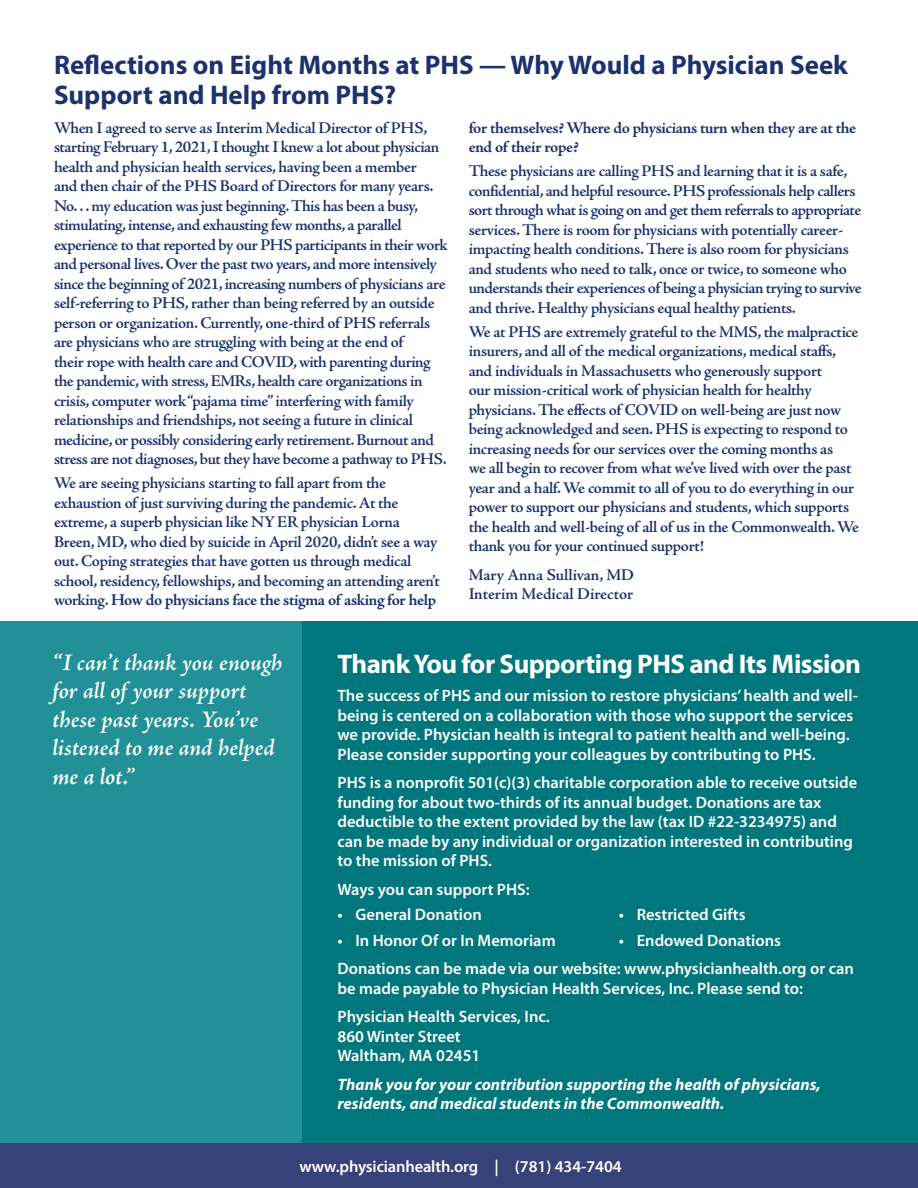
<style>
.page{position:relative;width:918px;height:1188px;background:#fff}
.page>*{position:absolute;margin:0;border:0;box-sizing:border-box;transform-origin:0 0}
.t1{font:700 27px/30px "Myriad Pro";color:#1b326e}
.t2{font:700 27px "Myriad Pro";letter-spacing:-.02em;color:#fff}
.t3{font:italic 600 24px/28.5px "Adobe Jenson Pro";color:#fff}
.t4{font:600 16.5px/19.5px "Adobe Jenson Pro";letter-spacing:-.025em;color:#1b326e}
.t5{font:600 16.5px/19.5px "Myriad Pro";color:#fff}
.t6{font:italic 700 16.5px/19.5px "Myriad Pro";color:#fff}
.t7{font:700 16.5px/19.5px "Adobe Jenson Pro";letter-spacing:-.025em;color:#1b326e}
.t8{font:600 16.5px/19.5px "Adobe Jenson Pro";letter-spacing:-.005em;color:#1b326e}
.s1{font-weight:700}
</style>
<div class="page">
<div style="left:0;top:621px;width:918px;height:567px;background:#00767d"></div>
<div style="left:0;top:621px;width:302px;height:567px;background:#229097"></div>
<div style="left:0;top:1143px;width:918px;height:45px;background:#37427b"></div>
<h1 class="t1" style="left:54px;top:49px;width:795px">Reflections on Eight Months at PHS — Why Would a Physician Seek<br>Support and Help from PHS?</h1>
<p class="t4" style="left:54px;top:118px;width:395px">When I agreed to serve as Interim Medical Director of PHS, starting February 1, 2021, I thought I knew a lot about physician health and physician health services, having been a member<br>and then chair of the PHS Board of Directors for many years.<br>No. . . my education was just beginning. This has been a busy, stimulating, intense, and exhausting few months, a parallel experience to that reported by our PHS participants in their work and personal lives. Over the past two years, and more intensively since the beginning of 2021, increasing numbers of physicians are self-referring to PHS, rather than being referred by an outside person or organization. Currently, one-third of PHS referrals are physicians who are struggling with being at the end of<br>their rope with health care and COVID, with parenting during the pandemic, with stress, EMRs, health care organizations in crisis, computer work “pajama time” interfering with family relationships and friendships, not seeing a future in clinical medicine, or possibly considering early retirement. Burnout and stress are not diagnoses, but they have become a pathway to PHS.</p>
<p class="t4" style="left:54px;top:474px;width:387px">We are seeing physicians starting to fall apart from the exhaustion of just surviving during the pandemic. At the extreme, a superb physician like NY ER physician Lorna Breen, MD, who died by suicide in April 2020, didn’t see a way out. Coping strategies that have gotten us through medical school, residency, fellowships, and becoming an attending aren’t working. <span class="s1">How do physicians face the stigma of asking for help</span></p>
<p class="t7" style="left:469px;top:118px;width:389px">for themselves? Where do physicians turn when they are at the end of their rope?</p>
<p class="t4" style="left:469px;top:162px;width:395px">These physicians are calling PHS and learning that it is a safe, confidential, and helpful resource. PHS professionals help callers sort through what is going on and get them referrals to appropriate services. There is room for physicians with potentially career&shy;impacting health conditions. There is also room for physicians and students who need to talk, once or twice, to someone who understands their experiences of being a physician trying to survive and thrive. Healthy physicians equal healthy patients.</p>
<p class="t4" style="left:469px;top:322px;width:392px">We at PHS are extremely grateful to the MMS, the malpractice insurers, and all of the medical organizations, medical staffs, and individuals in Massachusetts who generously support<br>our mission-critical work of physician health for healthy physicians. The effects of COVID on well-being are just now being acknowledged and seen. PHS is expecting to respond to increasing needs for our services over the coming months as<br>we all begin to recover from what we’ve lived with over the past year and a half. We commit to all of you to do everything in our power to support our physicians and students, which supports the health and well-being of all of us in the Commonwealth. We thank you for your continued support!</p>
<p class="t8" style="left:469px;top:565px;width:167px">Mary Anna Sullivan, MD<br>Interim Medical Director</p>
<h2 class="t3" style="left:52px;top:650px;width:231px">“I can’t thank you enough for all of your support these past years. You’ve listened to me and helped me a lot.”</h2>
<h1 class="t2" style="left:338px;top:646px;width:525px">Thank You for Supporting PHS and Its Mission</h1>
<p class="t5" style="left:338px;top:686px;width:522px">The success of PHS and our mission to restore physicians’ health and well&shy;being is centered on a collaboration with those who support the services we provide. Physician health is integral to patient health and well-being.<br>Please consider supporting your colleagues by contributing to PHS.</p>
<p class="t5" style="left:338px;top:773px;width:521px">PHS is a nonprofit 501(c)(3) charitable corporation able to receive outside funding for about two-thirds of its annual budget. Donations are tax deductible to the extent provided by the law (tax ID #22-3234975) and can be made by any individual or organization interested in contributing to the mission of PHS.</p>
<p class="t5" style="left:338px;top:880px;width:194px">Ways you can support PHS:</p>
<p class="t5" style="left:338px;top:905px;width:146px">• General Donation</p>
<p class="t5" style="left:338px;top:931px;width:220px">• In Honor Of or In Memoriam</p>
<p class="t5" style="left:619px;top:905px;width:128px">• Restricted Gifts</p>
<p class="t5" style="left:338px;top:926px;width:518px;line-height:28.5px;text-indent:281px">• Endowed Donations<br>Donations can be made via our website: www.physicianhealth.org or can</p>
<p class="t5" style="left:338px;top:974px;width:467px;line-height:28.5px">be made payable to Physician Health Services, Inc. Please send to:<br>Physician Health Services, Inc.</p>
<p class="t5" style="left:338px;top:1027px;width:144px">860 Winter Street<br>Waltham, MA 02451</p>
<p class="t6" style="left:338px;top:1074px;width:485px">Thank you for your contribution supporting the health of physicians, residents, and medical students in the Commonwealth.</p>
<p class="t5" style="left:299px;top:1157px;width:324px">www.physicianhealth.org | (781) 434-7404</p>
</div>
